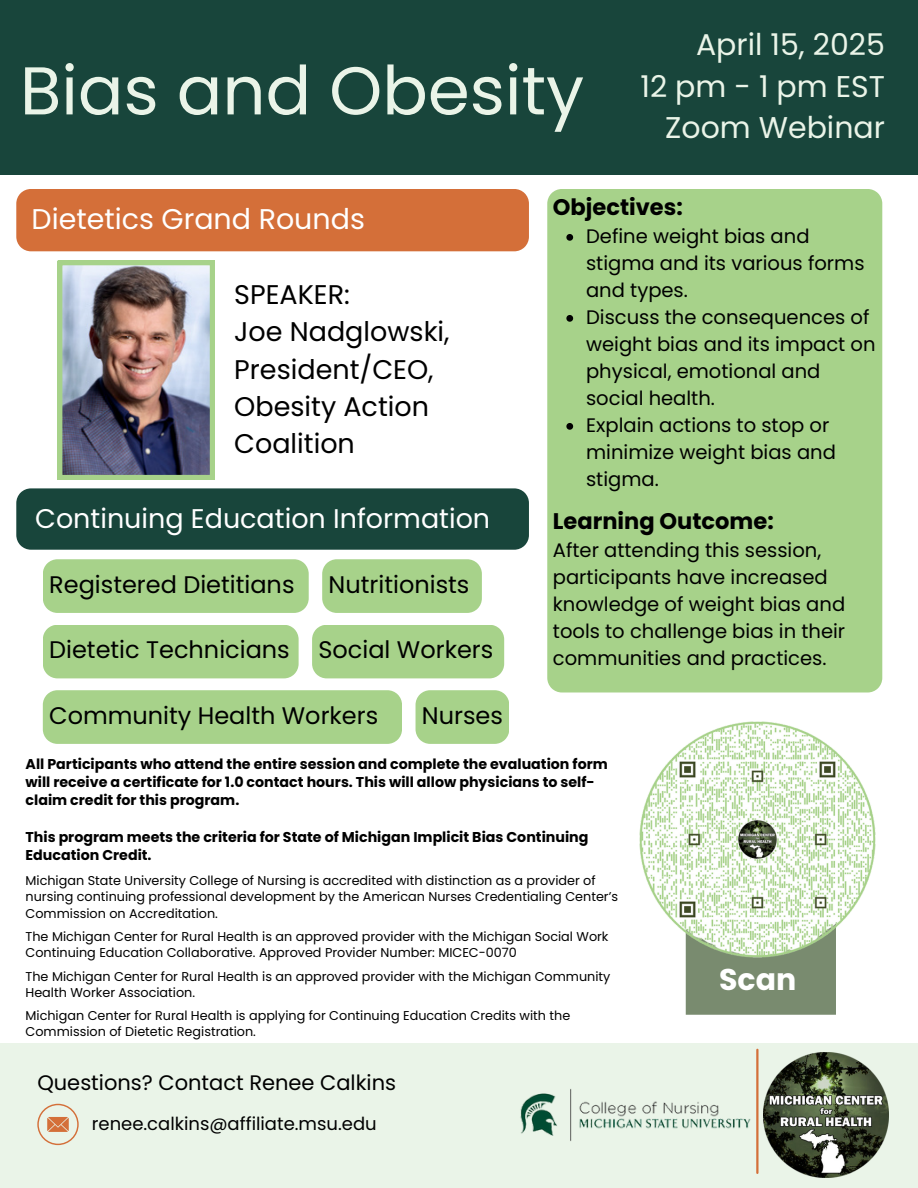
<style>
.page{position:relative;width:918px;height:1188px;background:#fff}
.page>*{position:absolute;margin:0;border:0;box-sizing:border-box;transform-origin:0 0}
.t1{font:67.5px "Poppins";color:#eaf4e8}
.t2{font:30px/41.7px "Poppins";color:#eaf4e8;text-align:right}
.t3{font:700 30px "Poppins";color:#fff}
.t4{font:28.5px "Poppins";color:#fff}
.t5{font:27px/37.2px "Poppins";color:#000}
.t6{font:27px "Poppins";color:#fff}
.t7{font:24px "Poppins";color:#000}
.t8{font:700 22.5px "Poppins";color:#000}
.t9{font:21px "Poppins";color:#000}
.t10{font:19.5px/27px "Poppins";color:#000}
.t11{font:18px "Poppins";color:#000}
.t12{font:700 14.25px/18.1px "Poppins";color:#000}
.t13{font:12.75px/16.4px "Poppins";color:#000}
</style>
<div class="page">
<div style="left:0;top:0;width:918px;height:174px;background:#18453b"></div>
<div style="left:0;top:1043px;width:918px;height:145px;background:#eaf4e8"></div>
<img style="left:520px;top:1089px;width:231px;height:52px">
<img style="left:764px;top:1053px;width:124px;height:125px">
<svg style="left:37px;top:1104px;width:42px;height:41px"></svg>
<hr style="left:756px;top:1050px;width:3px;height:123px;background:#d46f39">
<div style="left:547px;top:189px;width:335px;height:504px;background:#a7d28a"></div>
<svg style="left:566px;top:234px;width:7px;height:7px"></svg>
<svg style="left:566px;top:315px;width:7px;height:7px"></svg>
<svg style="left:566px;top:423px;width:7px;height:7px"></svg>
<div style="left:312px;top:625px;width:192px;height:53px;background:#a7d28a"></div>
<div style="left:43px;top:690px;width:359px;height:54px;background:#a7d28a"></div>
<div style="left:686px;top:957px;width:150px;height:58px;background:#798b6f"></div>
<div style="left:416px;top:690px;width:93px;height:54px;background:#a7d28a"></div>
<div style="left:16px;top:488px;width:513px;height:62px;background:#18453b"></div>
<div style="left:16px;top:189px;width:513px;height:62px;background:#d46f39"></div>
<img style="left:58px;top:261px;width:156px;height:218px">
<div style="left:43px;top:559px;width:266px;height:54px;background:#a7d28a"></div>
<div style="left:322px;top:559px;width:160px;height:54px;background:#a7d28a"></div>
<div style="left:43px;top:625px;width:256px;height:53px;background:#a7d28a"></div>
<img style="left:639px;top:721px;width:236px;height:236px">
<h6 class="t1" style="left:20px;top:44px;width:566px">Bias and Obesity</h6>
<h6 class="t2" style="left:640px;top:24px;width:246px">April 15, 2025<br>12 pm - 1 pm EST<br>Zoom Webinar</h6>
<h4 class="t4" style="left:32px;top:200px;width:335px">Dietetics Grand Rounds</h4>
<p class="t5" style="left:234px;top:276px;width:217px">SPEAKER:<br>Joe Nadglowski,<br>President/CEO,<br>Obesity Action<br>Coalition</p>
<p class="t6" style="left:35px;top:499px;width:457px">Continuing Education Information</p>
<h4 class="t7" style="left:49px;top:568px;width:247px">Registered Dietitians</h4>
<h6 class="t7" style="left:329px;top:568px;width:142px">Nutritionists</h6>
<h6 class="t7" style="left:49px;top:633px;width:242px">Dietetic Technicians</h6>
<p class="t7" style="left:319px;top:633px;width:176px">Social Workers</p>
<p class="t7" style="left:49px;top:699px;width:331px">Community Health Workers</p>
<p class="t7" style="left:422px;top:699px;width:83px">Nurses</p>
<h1 class="t8" style="left:553px;top:191px;width:131px">Objectives:</h1>
<h3 class="t10" style="left:586px;top:223px;width:280px">Define weight bias and stigma and its various forms and types.</h3>
<h3 class="t10" style="left:586px;top:304px;width:291px">Discuss the consequences of weight bias and its impact on physical, emotional and social health.</h3>
<h5 class="t10" style="left:586px;top:412px;width:251px">Explain actions to stop or minimize weight bias and stigma.</h5>
<p class="t8" style="left:553px;top:505px;width:222px">Learning Outcome:</p>
<p class="t10" style="left:553px;top:537px;width:294px">After attending this session, participants have increased knowledge of weight bias and tools to challenge bias in their</p>
<p class="t10" style="left:553px;top:645px;width:275px">communities and practices.</p>
<h2 class="t12" style="left:26px;top:755px;width:584px">All Participants who attend the entire session and complete the evaluation form will receive a certificate for 1.0 contact hours. This will allow physicians to self&shy;claim credit for this program.</h2>
<p class="t12" style="left:26px;top:828px;width:564px">This program meets the criteria for State of Michigan Implicit Bias Continuing<br>Education Credit.</p>
<p class="t13" style="left:26px;top:872px;width:594px">Michigan State University College of Nursing is accredited with distinction as a provider of nursing continuing professional development by the American Nurses Credentialing Center’s<br>Commission on Accreditation.</p>
<p class="t13" style="left:26px;top:928px;width:585px">The Michigan Center for Rural Health is an approved provider with the Michigan Social Work<br>Continuing Education Collaborative. Approved Provider Number: MICEC-0070</p>
<p class="t13" style="left:26px;top:968px;width:586px">The Michigan Center for Rural Health is an approved provider with the Michigan Community<br>Health Worker Association.</p>
<p class="t13" style="left:26px;top:1007px;width:546px">Michigan Center for Rural Health is applying for Continuing Education Credits with the<br>Commission of Dietetic Registration.</p>
<h6 class="t9" style="left:37px;top:1068px;width:360px">Questions? Contact Renee Calkins</h6>
<h6 class="t11" style="left:92px;top:1111px;width:286px">renee.calkins@affiliate.msu.edu</h6>
<p class="t3" style="left:719px;top:959px;width:79px">Scan</p>
</div>
